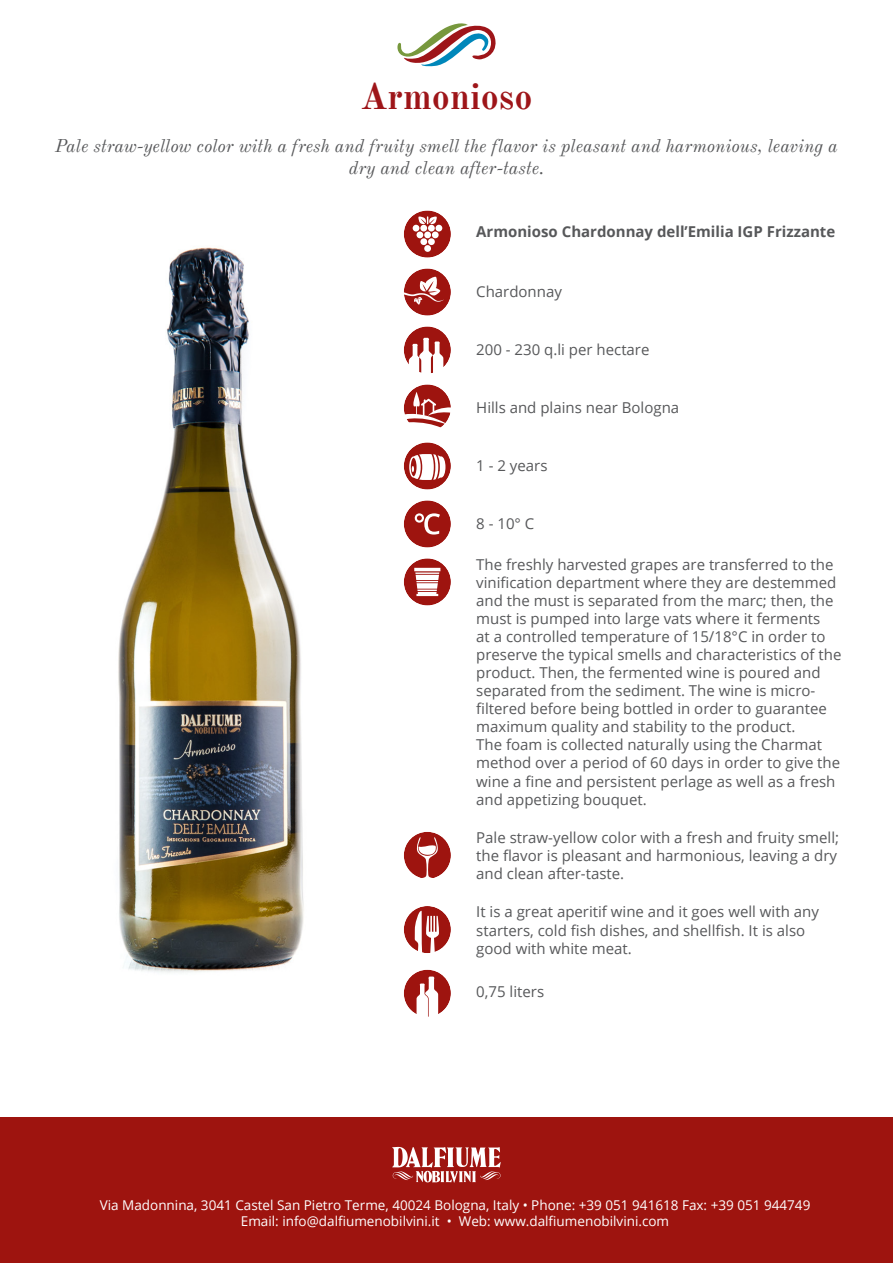
<style>
.page{position:relative;width:893px;height:1263px;background:#fff}
.page>*{position:absolute;margin:0;border:0;box-sizing:border-box;transform-origin:0 0}
.Intestazione{font:700 36px "Old Standard TT";color:#9e1519}
.payoff{font:italic 18px/21.6px "Old Standard TT";color:#57585a;text-align:center}
.scheda{font:15px/18px "Open Sans";color:#57585a}
.scheda-2{font:700 15px "Open Sans";color:#57585a}
.t1{font:13.5px "Open Sans";color:#fff}
</style>
<div class="page">
<div style="left:0;top:1117px;width:893px;height:146px;background:#9e140f"></div>
<svg style="left:397px;top:23px;width:99px;height:44px"></svg>
<svg style="left:392px;top:1147px;width:109px;height:35px"></svg>
<img style="left:118px;top:247px;width:186px;height:726px">
<svg style="left:404px;top:210px;width:47px;height:48px"></svg>
<svg style="left:404px;top:268px;width:47px;height:48px"></svg>
<svg style="left:404px;top:326px;width:47px;height:47px"></svg>
<svg style="left:404px;top:384px;width:47px;height:43px"></svg>
<svg style="left:404px;top:442px;width:47px;height:47px"></svg>
<svg style="left:404px;top:500px;width:47px;height:47px"></svg>
<svg style="left:404px;top:558px;width:47px;height:47px"></svg>
<svg style="left:404px;top:832px;width:47px;height:46px"></svg>
<svg style="left:404px;top:906px;width:47px;height:47px"></svg>
<svg style="left:404px;top:970px;width:47px;height:47px"></svg>
<p class="Intestazione" style="left:360px;top:75px;width:174px">Armonioso</p>
<p class="payoff" style="left:55px;top:135px;width:784px">Pale straw-yellow color with a fresh and fruity smell the flavor is pleasant and harmonious, leaving a dry and clean after-taste.</p>
<p class="scheda-2" style="left:476px;top:221px;width:361px">Armonioso Chardonnay dell’Emilia IGP Frizzante</p>
<p class="scheda" style="left:476px;top:282px;width:87px">Chardonnay</p>
<p class="scheda" style="left:476px;top:340px;width:175px">200 - 230 q.li per hectare</p>
<p class="scheda" style="left:476px;top:398px;width:204px">Hills and plains near Bologna</p>
<p class="scheda" style="left:476px;top:456px;width:73px">1 - 2 years</p>
<p class="scheda" style="left:476px;top:514px;width:60px">8 - 10° C</p>
<p class="scheda" style="left:476px;top:556px;width:367px">The freshly harvested grapes are transferred to the vinification department where they are destemmed and the must is separated from the marc; then, the must is pumped into large vats where it ferments<br>at a controlled temperature of 15/18°C in order to preserve the typical smells and characteristics of the product. Then, the fermented wine is poured and separated from the sediment. The wine is micro&shy;filtered before being bottled in order to guarantee maximum quality and stability to the product.<br>The foam is collected naturally using the Charmat method over a period of 60 days in order to give the wine a fine and persistent perlage as well as a fresh and appetizing bouquet.</p>
<p class="scheda" style="left:476px;top:828px;width:364px">Pale straw-yellow color with a fresh and fruity smell; the flavor is pleasant and harmonious, leaving a dry and clean after-taste.</p>
<p class="scheda" style="left:476px;top:903px;width:344px">It is a great aperitif wine and it goes well with any starters, cold fish dishes, and shellfish. It is also good with white meat.</p>
<p class="scheda" style="left:476px;top:982px;width:69px">0,75 liters</p>
<p class="t1" style="left:100px;top:1196px;width:712px">Via Madonnina, 3041 Castel San Pietro Terme, 40024 Bologna, Italy • Phone: +39 051 941618 Fax: +39 051 944749</p>
<p class="t1" style="left:241px;top:1212px;width:430px">Email: info@dalfiumenobilvini.it • Web: www.dalfiumenobilvini.com</p>
</div>
